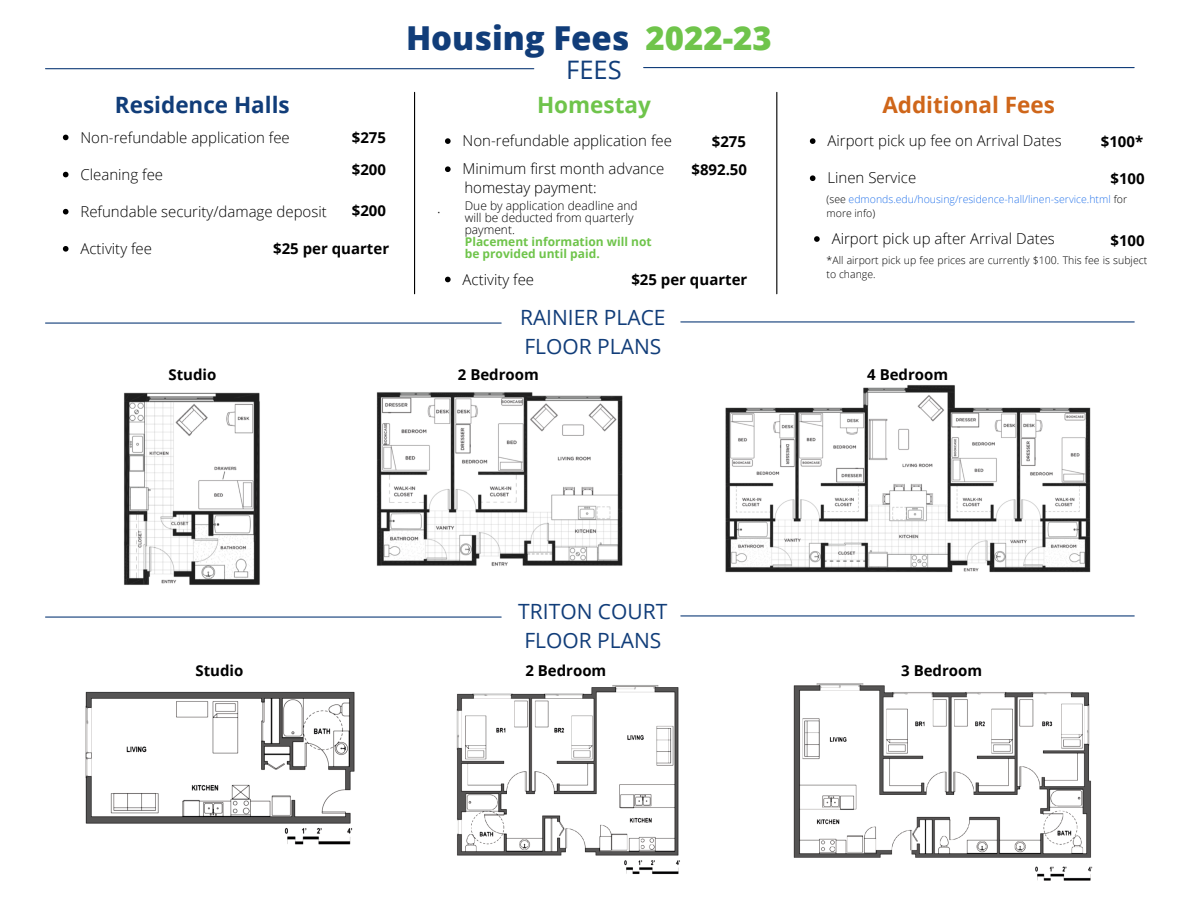
<style>
.page{position:relative;width:1188px;height:918px;background:#fff}
.page>*{position:absolute;margin:0;border:0;box-sizing:border-box;transform-origin:0 0}
.t1{font:800 33px "Open Sans";color:#113d79}
.t2{font:800 33px "Open Sans";color:#6fc44b}
.t3{font:25.5px "Open Sans";color:#113d79}
.t4{font:700 22.5px "Open Sans";color:#113d79}
.t5{font:700 22.5px "Open Sans";color:#cf661a}
.t6{font:700 22.5px "Open Sans";color:#6fc44b}
.t7{font:21px "Open Sans";color:#113d79}
.t8{font:300 15px "Open Sans";color:#000}
.t9{font:700 15px "Open Sans";color:#000}
.t10{font:300 12px/12px "Open Sans";color:#000}
.t11{font:700 12px/12px "Open Sans";color:#6fc44b}
.t12{font:300 10.5px/14px "Open Sans";color:#2976eb}
.t13{font:300 10.5px/14px "Open Sans";color:#000}
.s1{color:#000}
</style>
<div class="page">
<hr style="left:46px;top:68px;width:488px;height:1px;background:#113d79">
<hr style="left:644px;top:67px;width:490px;height:1px;background:#113d79">
<hr style="left:776px;top:92px;width:1px;height:202px;background:#000">
<hr style="left:414px;top:92px;width:1px;height:202px;background:#000">
<hr style="left:46px;top:323px;width:455px;height:1px;background:#113d79">
<hr style="left:681px;top:321px;width:453px;height:2px;background:#113d79">
<img style="left:124px;top:392px;width:136px;height:193px">
<img style="left:376px;top:392px;width:247px;height:174px">
<img style="left:725px;top:385px;width:366px;height:188px">
<img style="left:85px;top:691px;width:270px;height:154px">
<img style="left:456px;top:685px;width:224px;height:190px">
<img style="left:793px;top:683px;width:300px;height:198px">
<svg style="left:810px;top:138px;width:6px;height:6px"></svg>
<svg style="left:810px;top:175px;width:6px;height:6px"></svg>
<svg style="left:445px;top:138px;width:6px;height:6px"></svg>
<svg style="left:445px;top:166px;width:6px;height:6px"></svg>
<svg style="left:445px;top:277px;width:6px;height:5px"></svg>
<svg style="left:63px;top:135px;width:6px;height:5px"></svg>
<svg style="left:63px;top:172px;width:6px;height:5px"></svg>
<svg style="left:63px;top:209px;width:6px;height:6px"></svg>
<svg style="left:63px;top:246px;width:6px;height:6px"></svg>
<hr style="left:46px;top:617px;width:455px;height:1px;background:#113d79">
<hr style="left:681px;top:615px;width:453px;height:2px;background:#113d79">
<svg style="left:814px;top:236px;width:6px;height:6px"></svg>
<p class="t1" style="left:406px;top:15px;width:225px">Housing Fees</p>
<p class="t2" style="left:646px;top:15px;width:128px">2022-23</p>
<p class="t3" style="left:566px;top:52px;width:57px">FEES</p>
<p class="t4" style="left:115px;top:89px;width:176px">Residence Halls</p>
<p class="t6" style="left:537px;top:89px;width:115px">Homestay</p>
<p class="t5" style="left:882px;top:89px;width:174px">Additional Fees</p>
<p class="t8" style="left:827px;top:130px;width:236px">Airport pick up fee on Arrival Dates</p>
<p class="t8" style="left:827px;top:167px;width:90px">Linen Service</p>
<p class="t8" style="left:81px;top:126px;width:211px">Non-refundable application fee</p>
<p class="t8" style="left:81px;top:164px;width:84px">Cleaning fee</p>
<p class="t8" style="left:81px;top:201px;width:248px">Refundable security/damage deposit</p>
<p class="t8" style="left:81px;top:238px;width:73px">Activity fee</p>
<p class="t9" style="left:352px;top:127px;width:36px">$275</p>
<p class="t9" style="left:352px;top:159px;width:36px">$200</p>
<p class="t9" style="left:352px;top:200px;width:36px">$200</p>
<p class="t9" style="left:273px;top:238px;width:118px">$25 per quarter</p>
<p class="t8" style="left:463px;top:130px;width:211px">Non-refundable application fee</p>
<p class="t8" style="left:463px;top:158px;width:203px">Minimum first month advance</p>
<p class="t9" style="left:1101px;top:131px;width:44px">$100*</p>
<p class="t9" style="left:1111px;top:168px;width:36px">$100</p>
<p class="t12" style="left:827px;top:192px;width:302px"><span class="s1">(see</span> edmonds.edu/housing/residence-hall/linen-service.html <span class="s1">for more info)</span></p>
<p class="t9" style="left:1111px;top:230px;width:36px">$100</p>
<p class="t9" style="left:712px;top:131px;width:36px">$275</p>
<p class="t9" style="left:691px;top:159px;width:57px">$892.50</p>
<p class="t8" style="left:464px;top:177px;width:134px">homestay payment:</p>
<p class="t8" style="left:437px;top:197px;width:5px">.</p>
<p class="t10" style="left:465px;top:200px;width:174px">Due by application deadline and will be deducted from quarterly payment.</p>
<p class="t11" style="left:465px;top:236px;width:188px">Placement information will not be provided until paid.</p>
<p class="t8" style="left:832px;top:228px;width:225px">Airport pick up after Arrival Dates</p>
<p class="t13" style="left:827px;top:253px;width:322px">*All airport pick up fee prices are currently $100. This fee is subject to change.</p>
<p class="t8" style="left:463px;top:269px;width:73px">Activity fee</p>
<p class="t9" style="left:631px;top:269px;width:118px">$25 per quarter</p>
<p class="t7" style="left:520px;top:302px;width:147px">RAINIER PLACE</p>
<p class="t7" style="left:524px;top:332px;width:138px">FLOOR PLANS</p>
<p class="t9" style="left:168px;top:364px;width:49px">Studio</p>
<p class="t9" style="left:458px;top:364px;width:82px">2 Bedroom</p>
<p class="t9" style="left:867px;top:364px;width:82px">4 Bedroom</p>
<p class="t7" style="left:518px;top:596px;width:151px">TRITON COURT</p>
<p class="t7" style="left:524px;top:626px;width:138px">FLOOR PLANS</p>
<p class="t9" style="left:195px;top:660px;width:49px">Studio</p>
<p class="t9" style="left:525px;top:660px;width:82px">2 Bedroom</p>
<p class="t9" style="left:901px;top:660px;width:82px">3 Bedroom</p>
</div>
